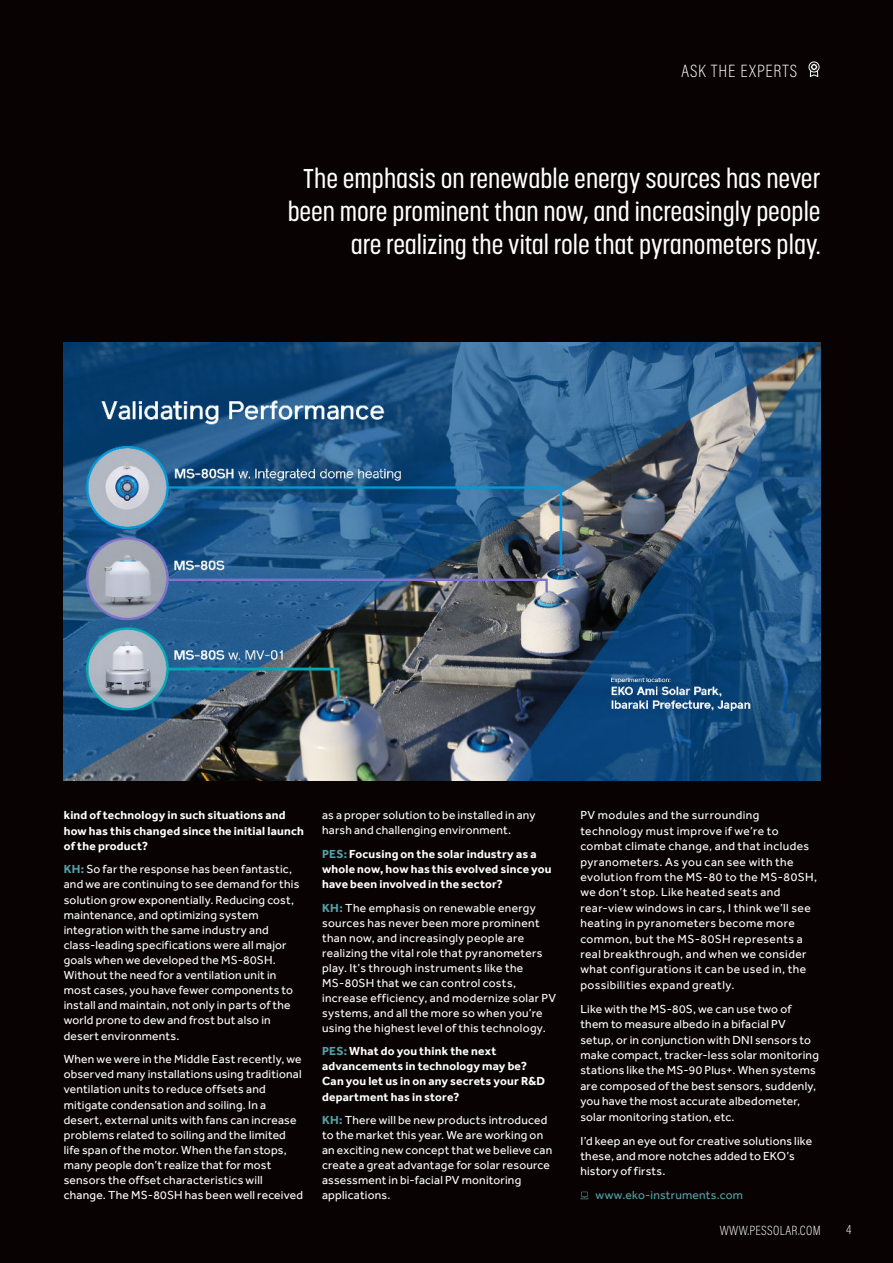
<style>
.page{position:relative;width:893px;height:1263px;background:#080302}
.page>*{position:absolute;margin:0;border:0;box-sizing:border-box;transform-origin:0 0}
.t1{font:500 27px/33px "Korolev Condensed";color:#fff;text-align:right}
.t2{font:200 18px "Acumin Pro Cond";letter-spacing:.06em;color:#fff}
.t3{font:200 13.5px "Acumin Pro Cond";letter-spacing:.025em;color:#fff}
.t4{font:12px/15.1px "Effra";letter-spacing:.02em;color:#fff}
.t5{font:700 12px/15px "Effra";letter-spacing:.015em;color:#fff}
.t6{font:12px "Effra";letter-spacing:.02em;color:#53a2a8}
.s1{font-weight:700;color:#53a2a8}
.s2{color:#53a2a8}
</style>
<div class="page">
<div style="left:809px;top:62px;width:10px;height:10px;border:1px solid #fff;border-radius:50%"></div>
<svg style="left:809px;top:63px;width:10px;height:14px"></svg>
<img style="left:64px;top:342px;width:757px;height:438px">
<svg style="left:580px;top:1192px;width:8px;height:7px"></svg>
<h2 class="t2" style="left:681px;top:60px;width:117px">ASK THE EXPERTS</h2>
<h1 class="t1" style="left:288px;top:164px;width:534px">The emphasis on renewable energy sources has never been more prominent than now, and increasingly people are realizing the vital role that pyranometers play.</h1>
<p class="t5" style="left:64px;top:809px;width:241px">kind of technology in such situations and how has this changed since the initial launch of the product?</p>
<p class="t4" style="left:64px;top:862px;width:237px"><span class="s1">KH:</span> So far the response has been fantastic, and we are continuing to see demand for this solution grow exponentially. Reducing cost, maintenance, and optimizing system integration with the same industry and class-leading specifications were all major goals when we developed the MS-80SH.<br>Without the need for a ventilation unit in most cases, you have fewer components to install and maintain, not only in parts of the world prone to dew and frost but also in desert environments.</p>
<p class="t4" style="left:64px;top:1052px;width:241px">When we were in the Middle East recently, we observed many installations using traditional ventilation units to reduce offsets and mitigate condensation and soiling. In a desert, external units with fans can increase problems related to soiling and the limited life span of the motor. When the fan stops, many people don’t realize that for most sensors the offset characteristics will change. The MS-80SH has been well received</p>
<p class="t4" style="left:322px;top:809px;width:215px">as a proper solution to be installed in any harsh and challenging environment.</p>
<p class="t5" style="left:322px;top:847px;width:231px"><span class="s2">PES:</span> Focusing on the solar industry as a whole now, how has this evolved since you have been involved in the sector?</p>
<p class="t4" style="left:322px;top:901px;width:236px"><span class="s1">KH:</span> The emphasis on renewable energy sources has never been more prominent than now, and increasingly people are realizing the vital role that pyranometers play. It’s through instruments like the MS-80SH that we can control costs, increase efficiency, and modernize solar PV systems, and all the more so when you’re using the highest level of this technology.</p>
<p class="t5" style="left:322px;top:1045px;width:225px"><span class="s2">PES:</span> What do you think the next advancements in technology may be?<br>Can you let us in on any secrets your R&amp;D department has in store?</p>
<p class="t4" style="left:322px;top:1113px;width:232px"><span class="s1">KH:</span> There will be new products introduced to the market this year. We are working on an exciting new concept that we believe can create a great advantage for solar resource assessment in bi-facial PV monitoring applications.</p>
<p class="t4" style="left:580px;top:808px;width:238px">PV modules and the surrounding technology must improve if we’re to combat climate change, and that includes pyranometers. As you can see with the evolution from the MS-80 to the MS-80SH, we don’t stop. Like heated seats and rear-view windows in cars, I think we’ll see heating in pyranometers become more common, but the MS-80SH represents a real breakthrough, and when we consider what configurations it can be used in, the possibilities expand greatly.</p>
<p class="t4" style="left:580px;top:1002px;width:240px">Like with the MS-80S, we can use two of them to measure albedo in a bifacial PV setup, or in conjunction with DNI sensors to make compact, tracker-less solar monitoring stations like the MS-90 Plus+. When systems are composed of the best sensors, suddenly, you have the most accurate albedometer, solar monitoring station, etc.</p>
<p class="t4" style="left:580px;top:1133px;width:233px">I’d keep an eye out for creative solutions like these, and more notches added to EKO’s history of firsts.</p>
<p class="t6" style="left:596px;top:1190px;width:149px">www.eko-instruments.com</p>
<p class="t3" style="left:720px;top:1222px;width:102px">WWW.PESSOLAR.COM</p>
<p class="t3" style="left:846px;top:1222px;width:7px">4</p>
</div>
